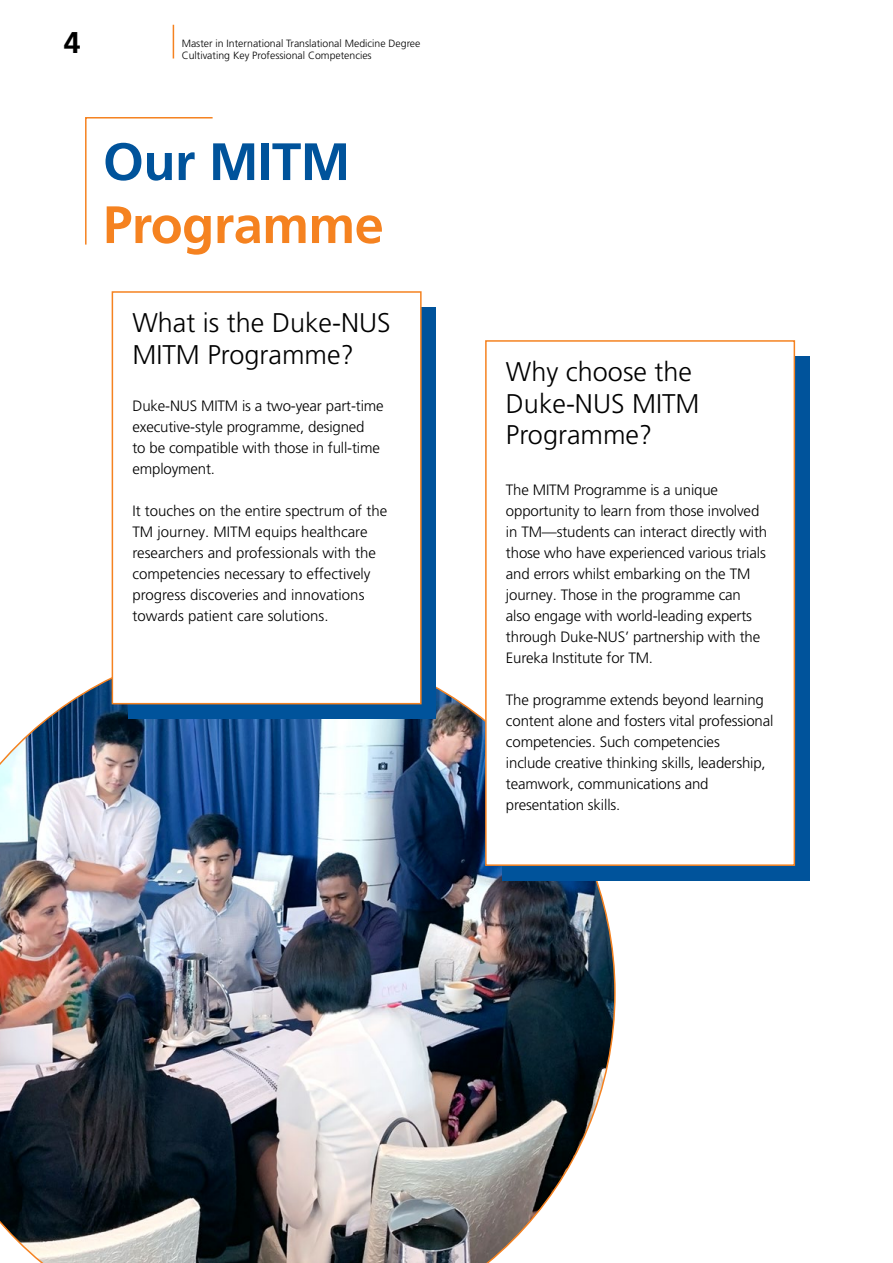
<style>
.page{position:relative;width:893px;height:1263px;background:#fff}
.page>*{position:absolute;margin:0;border:0;box-sizing:border-box;transform-origin:0 0}
.t1{font:700 52.5px "Frutiger LT Pro";letter-spacing:-.01em;color:#f58220}
.t2{font:700 52.5px "Frutiger LT Pro";letter-spacing:-.01em;color:#00539b}
.t3{font:700 30px "Frutiger LT Pro";color:#000}
.t4{font:300 27px/31.5px "Frutiger LT Pro";color:#000}
.t5{font:300 15px/21px "Frutiger LT Pro";letter-spacing:-.01em;color:#000}
.t6{font:300 10.5px/12px "Frutiger LT Pro";color:#000}
</style>
<div class="page">
<img style="left:0;top:642px;width:616px;height:621px">
<div style="left:129px;top:307px;width:307px;height:412px;background:#00539b"></div>
<div style="left:112px;top:291px;width:310px;height:413px;background:#fff;border:2px solid #f58220"></div>
<div style="left:502px;top:356px;width:307px;height:524px;background:#00539b"></div>
<div style="left:485px;top:340px;width:310px;height:526px;background:#fff;border:2px solid #f58220"></div>
<svg style="left:85px;top:117px;width:128px;height:128px"></svg>
<hr style="left:173px;top:25px;width:1px;height:34px;background:#f58220">
<h2 class="t3" style="left:64px;top:25px;width:18px">4</h2>
<p class="t6" style="left:182px;top:37px;width:240px">Master in International Translational Medicine Degree<br>Cultivating Key Professional Competencies</p>
<h1 class="t2" style="left:103px;top:131px;width:249px">Our MITM</h1>
<h1 class="t1" style="left:103px;top:194px;width:282px">Programme</h1>
<h3 class="t4" style="left:132px;top:308px;width:260px">What is the Duke-NUS<br>MITM Programme?</h3>
<p class="t5" style="left:132px;top:395px;width:253px">Duke-NUS MITM is a two-year part-time executive-style programme, designed<br>to be compatible with those in full-time employment.</p>
<p class="t5" style="left:132px;top:500px;width:256px">It touches on the entire spectrum of the TM journey. MITM equips healthcare researchers and professionals with the competencies necessary to effectively progress discoveries and innovations towards patient care solutions.</p>
<h3 class="t4" style="left:506px;top:357px;width:195px">Why choose the<br>Duke-NUS MITM<br>Programme?</h3>
<p class="t5" style="left:506px;top:479px;width:263px">The MITM Programme is a unique opportunity to learn from those involved in TM—students can interact directly with those who have experienced various trials and errors whilst embarking on the TM journey. Those in the programme can also engage with world-leading experts through Duke-NUS’ partnership with the Eureka Institute for TM.</p>
<p class="t5" style="left:506px;top:689px;width:269px">The programme extends beyond learning content alone and fosters vital professional competencies. Such competencies<br>include creative thinking skills, leadership, teamwork, communications and presentation skills.</p>
</div>
